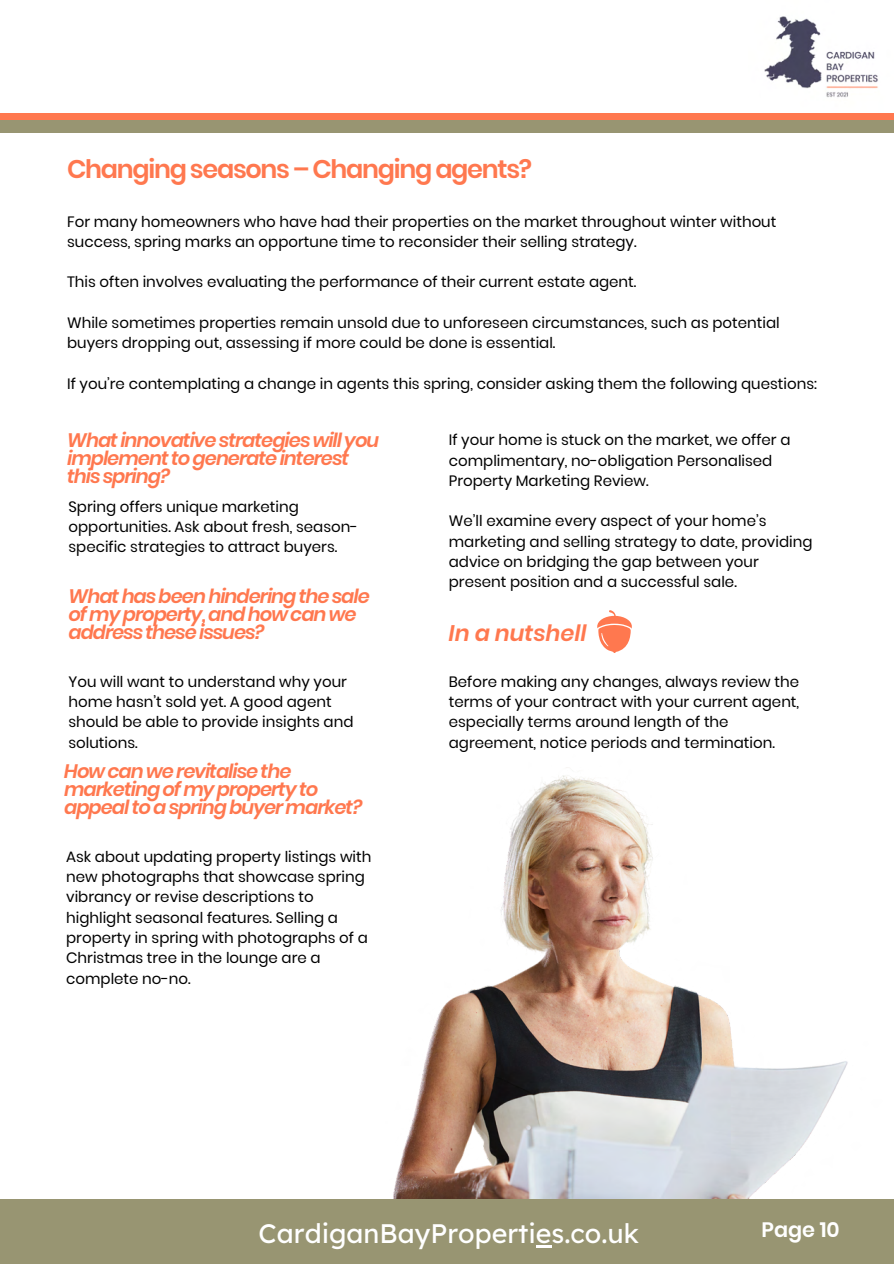
<style>
.page{position:relative;width:894px;height:1264px;background:#fff}
.page>*{position:absolute;margin:0;border:0;box-sizing:border-box;transform-origin:0 0}
.t1{font:26.85px "Lexend";color:#fff}
.t2{font:600 25.5px "Poppins";letter-spacing:-.05em;color:#ff784f}
.t3{font:italic 600 22.5px "Poppins";color:#ff784f}
.t4{font:600 20.85px "Poppins";color:#fff}
.t5{font:italic 600 19.5px/18px "Poppins";letter-spacing:-.05em;color:#ff784f}
.t6{font:15px/20.2px "Poppins";color:#000}
</style>
<div class="page">
<div style="left:0;top:93px;width:893px;height:39px;background:#989572"></div>
<svg style="left:0;top:112px;width:893px;height:7px;background:#fe8b68"></svg>
<div style="left:0;top:0;width:893px;height:112px;background:#fff"></div>
<img style="left:393px;top:767px;width:455px;height:431px">
<div style="left:0;top:1198px;width:893px;height:65px;background:#989572"></div>
<svg style="left:597px;top:610px;width:34px;height:43px"></svg>
<img style="left:764px;top:16px;width:114px;height:81px">
<hr style="left:535px;top:1244px;width:16px;height:3px;background:#fff">
<h2 class="t2" style="left:67px;top:151px;width:466px">Changing seasons – Changing agents?</h2>
<p class="t6" style="left:67px;top:211px;width:710px">For many homeowners who have had their properties on the market throughout winter without success, spring marks an opportune time to reconsider their selling strategy.</p>
<p class="t6" style="left:67px;top:272px;width:570px">This often involves evaluating the performance of their current estate agent.</p>
<p class="t6" style="left:67px;top:312px;width:713px">While sometimes properties remain unsold due to unforeseen circumstances, such as potential buyers dropping out, assessing if more could be done is essential.</p>
<p class="t6" style="left:67px;top:373px;width:751px">If you’re contemplating a change in agents this spring, consider asking them the following questions:</p>
<h3 class="t5" style="left:67px;top:431px;width:313px">What innovative strategies will you implement to generate interest this spring?</h3>
<p class="t6" style="left:68px;top:496px;width:291px">Spring offers unique marketing opportunities. Ask about fresh, season&shy;specific strategies to attract buyers.</p>
<h3 class="t5" style="left:68px;top:586px;width:303px">What has been hindering the sale of my property, and how can we address these issues?</h3>
<p class="t6" style="left:68px;top:671px;width:286px">You will want to understand why your home hasn’t sold yet. A good agent should be able to provide insights and solutions.</p>
<h3 class="t5" style="left:64px;top:762px;width:300px">How can we revitalise the marketing of my property to appeal to a spring buyer market?</h3>
<p class="t6" style="left:66px;top:846px;width:306px">Ask about updating property listings with new photographs that showcase spring vibrancy or revise descriptions to highlight seasonal features. Selling a property in spring with photographs of a Christmas tree in the lounge are a complete no-no.</p>
<p class="t6" style="left:448px;top:430px;width:343px">If your home is stuck on the market, we offer a complimentary, no-obligation Personalised<br>Property Marketing Review.</p>
<p class="t6" style="left:448px;top:511px;width:365px">We’ll examine every aspect of your home’s marketing and selling strategy to date, providing advice on bridging the gap between your present position and a successful sale.</p>
<h3 class="t3" style="left:448px;top:617px;width:139px">In a nutshell</h3>
<p class="t6" style="left:448px;top:671px;width:352px">Before making any changes, always review the terms of your contract with your current agent, especially terms around length of the agreement, notice periods and termination.</p>
<h1 class="t1" style="left:258px;top:1215px;width:382px">CardiganBayProperties.co.uk</h1>
<h3 class="t4" style="left:761px;top:1214px;width:80px">Page 10</h3>
</div>
